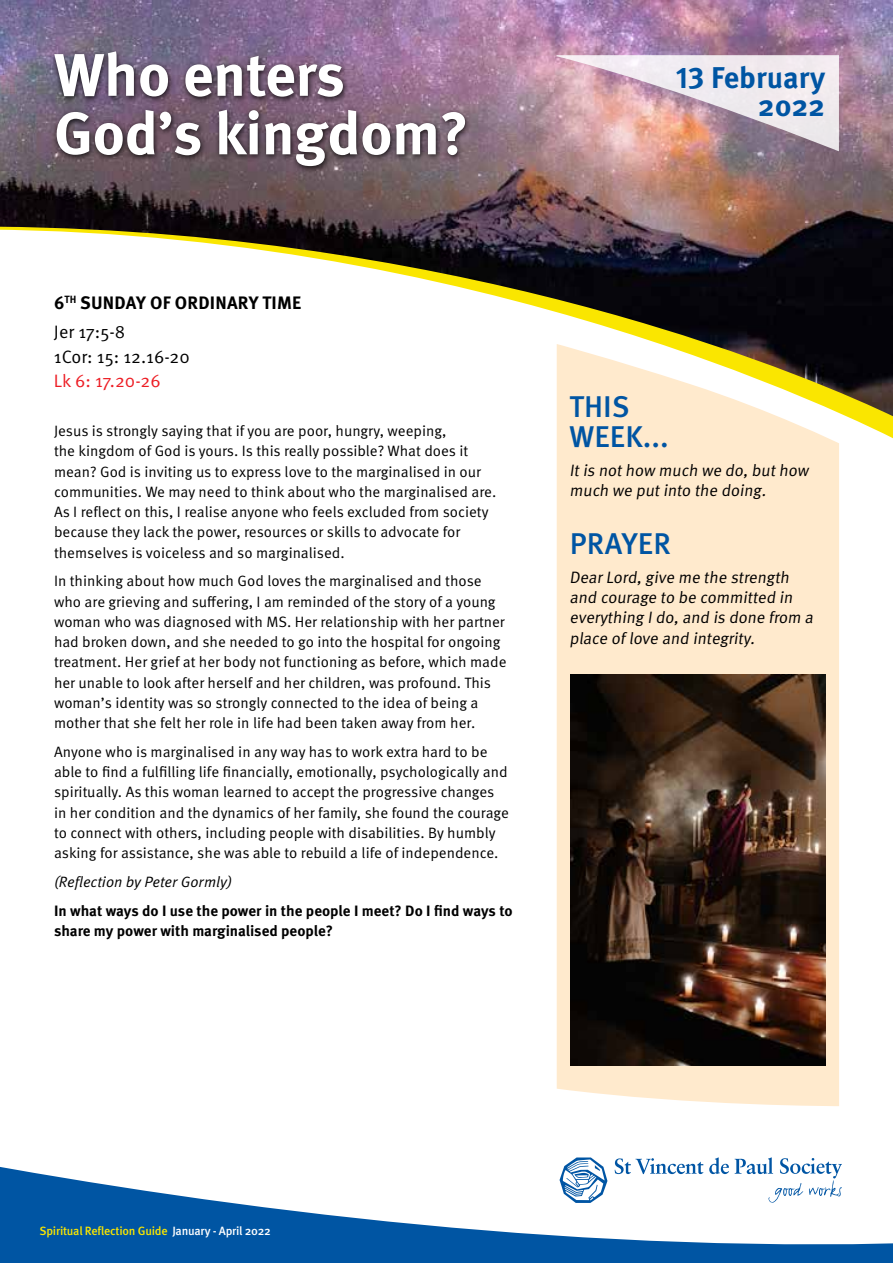
<style>
.page{position:relative;width:893px;height:1263px;background:#fff}
.page>*{position:absolute;margin:0;border:0;box-sizing:border-box;transform-origin:0 0}
.t1{font:700 60px/58.5px "Meta Pro";letter-spacing:-.01em;color:#fff}
.t2{font:500 30px/30px "Meta Pro";letter-spacing:.005em;color:#0055a3}
.t3{font:700 30px/28.5px "Meta Pro";color:#0055a3;text-align:right}
.t4{font:700 18px/28.8px "Meta Pro";letter-spacing:.01em;color:#000}
.t5{font:18px "Meta Pro";color:#000}
.t6{font:18px "Meta Pro";color:#ed1d24}
.t7{font:16.5px/20.2px "Meta Pro";color:#000}
.t8{font:15px/20.2px "Meta Pro";color:#000}
.t9{font:700 15px/20.2px "Meta Pro";color:#000}
.t10{font:italic 15px "Meta Pro";color:#000}
.t11{font:500 12px "Meta Pro";letter-spacing:-.02em;color:#fae600}
.s1{font-weight:400}
.s2{color:#fff}
</style>
<div class="page">
<svg style="left:0;top:1064px;width:893px;height:199px"></svg>
<svg style="left:560px;top:1157px;width:47px;height:46px"></svg>
<svg style="left:615px;top:1158px;width:88px;height:16px"></svg>
<svg style="left:709px;top:1157px;width:20px;height:17px"></svg>
<svg style="left:735px;top:1157px;width:107px;height:46px"></svg>
<img style="left:0;top:0;width:893px;height:416px">
<svg style="left:556px;top:55px;width:283px;height:96px;background:#dcc1c5"></svg>
<div style="left:50px;top:48px;width:422px;height:125px;background:#000;opacity:.85"></div>
<svg style="left:557px;top:344px;width:282px;height:762px;background:#f7e4c5"></svg>
<img style="left:570px;top:675px;width:255px;height:390px">
<h1 class="t1" style="left:54px;top:48px;width:416px">Who enters<br>God’s kingdom?</h1>
<p class="t4" style="left:54px;top:289px;width:249px">6<sup>TH</sup> SUNDAY OF ORDINARY TIME<br><span class="s1">Jer 17:5-8</span></p>
<p class="t5" style="left:54px;top:345px;width:137px">1Cor: 15: 12.16-20</p>
<p class="t6" style="left:54px;top:369px;width:108px">Lk 6: 17.20-26</p>
<p class="t8" style="left:54px;top:421px;width:444px">Jesus is strongly saying that if you are poor, hungry, weeping,<br>the kingdom of God is yours. Is this really possible? What does it mean? God is inviting us to express love to the marginalised in our communities. We may need to think about who the marginalised are.<br>As I reflect on this, I realise anyone who feels excluded from society because they lack the power, resources or skills to advocate for themselves is voiceless and so marginalised.</p>
<p class="t8" style="left:54px;top:571px;width:454px">In thinking about how much God loves the marginalised and those who are grieving and suffering, I am reminded of the story of a young woman who was diagnosed with MS. Her relationship with her partner had broken down, and she needed to go into the hospital for ongoing treatment. Her grief at her body not functioning as before, which made her unable to look after herself and her children, was profound. This woman’s identity was so strongly connected to the idea of being a mother that she felt her role in life had been taken away from her.</p>
<p class="t8" style="left:54px;top:742px;width:456px">Anyone who is marginalised in any way has to work extra hard to be able to find a fulfilling life financially, emotionally, psychologically and spiritually. As this woman learned to accept the progressive changes in her condition and the dynamics of her family, she found the courage to connect with others, including people with disabilities. By humbly asking for assistance, she was able to rebuild a life of independence.</p>
<p class="t10" style="left:54px;top:872px;width:180px">(Reflection by Peter Gormly)</p>
<p class="t9" style="left:54px;top:901px;width:460px">In what ways do I use the power in the people I meet? Do I find ways to share my power with marginalised people?</p>
<h2 class="t3" style="left:676px;top:64px;width:151px">13 February<br>2022</h2>
<h2 class="t2" style="left:570px;top:393px;width:101px">THIS<br>WEEK...</h2>
<p class="t7" style="left:570px;top:460px;width:244px">Itis nothow much we do,buthow much we putinto the doing.</p>
<h2 class="t2" style="left:570px;top:530px;width:103px">PRAYER</h2>
<p class="t7" style="left:569px;top:567px;width:248px">DearLord,give me the strength and courage to be committed in everything Ido,and is done from a place of love and integrity.</p>
<p class="t11" style="left:40px;top:1223px;width:233px">Spiritual Reflection Guide <span class="s2">January - April 2022</span></p>
</div>
